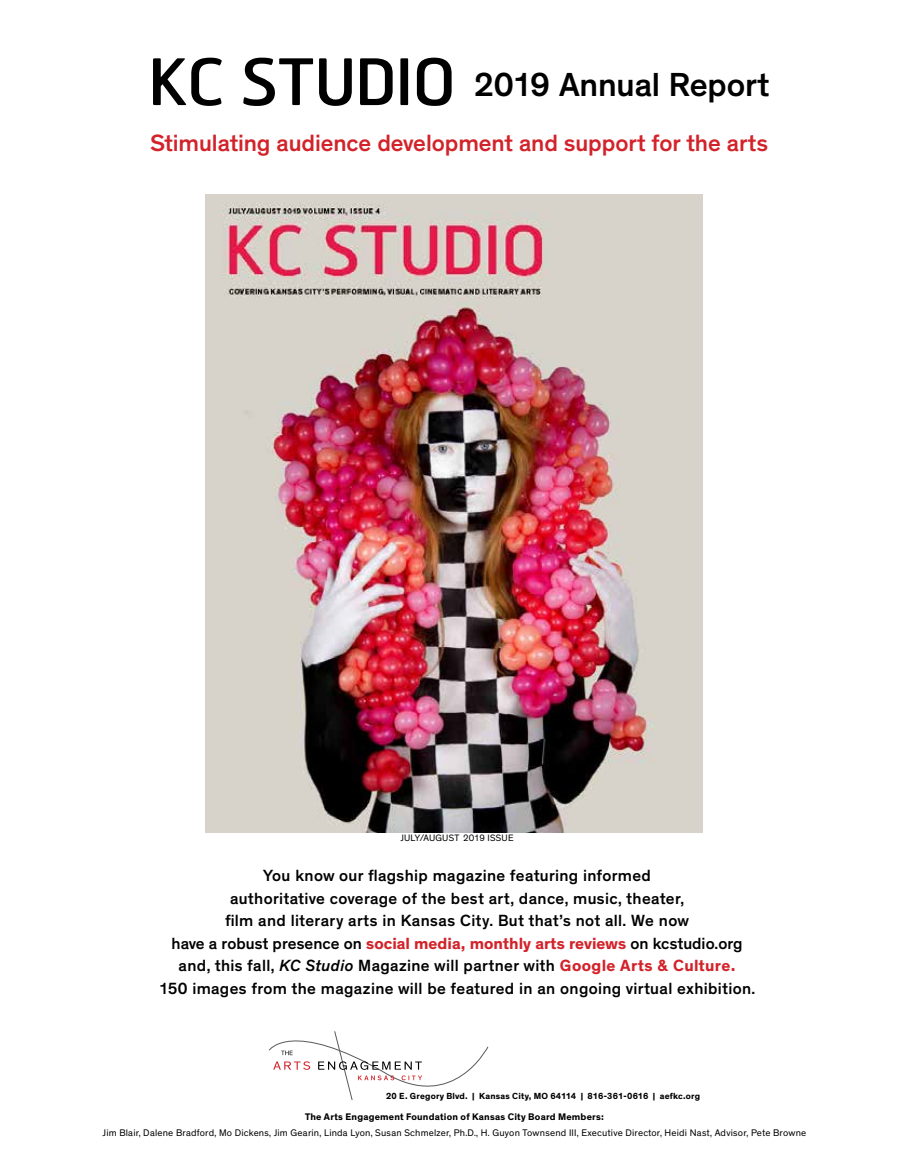
<style>
.page{position:relative;width:905px;height:1161px;background:#fff}
.page>*{position:absolute;margin:0;border:0;box-sizing:border-box;transform-origin:0 0}
.t1{font:500 33.9px "Theinhardt";letter-spacing:-.005em;color:#000}
.t2{font:500 24px "Theinhardt";letter-spacing:-.005em;color:#d2232a}
.t3{font:500 16.5px/22.5px "Theinhardt";letter-spacing:.02em;color:#000;text-align:center}
.t4{font:9.75px "Theinhardt";letter-spacing:.02em;color:#000}
.t5{font:700 9.75px "Theinhardt";letter-spacing:.02em;color:#000}
.t6{font:9.45px "Theinhardt";letter-spacing:.01em;color:#000}
.t7{font:700 9px "Theinhardt";letter-spacing:.02em;color:#000}
.s1{font-family:"Hermes";font-weight:400;font-size:63.9px}
.s2{font-size:9.75px}
.s3{font-weight:700;color:#d2232a}
.s4{font-style:italic}
</style>
<div class="page">
<svg style="left:269px;top:1031px;width:219px;height:69px"></svg>
<img style="left:206px;top:195px;width:497px;height:637px">
<h1 class="t1" style="left:148px;top:64px;width:623px"><span class="s1">KC STUDIO</span> 2019 Annual Report</h1>
<h2 class="t2" style="left:150px;top:128px;width:619px">Stimulating audience development and support for the arts</h2>
<p class="t6" style="left:400px;top:833px;width:97px">JULY<span class="s2">/</span>AUGUST 2019 ISSU</p>
<p class="t6" style="left:508px;top:833px;width:7px">E</p>
<p class="t3" style="left:159px;top:865px;width:598px">You know our flagship magazine featuring informed<br>authoritative coverage of the best art, dance, music, theater,<br>film and literary arts in Kansas City. But that’s not all. We now<br>have a robust presence on <span class="s3">social media, monthly arts reviews</span> on kcstudio.org and, this fall, <span class="s4">KC Studio</span> Magazine will partner with <span class="s3">Google Arts &amp; Culture.<br></span>150 images from the magazine will be featured in an ongoing virtual exhibition.</p>
<p class="t7" style="left:386px;top:1090px;width:315px">20 E. Gregory Blvd. | Kansas City, MO 64114 | 816-361-0616 | aefkc.org</p>
<p class="t5" style="left:305px;top:1111px;width:300px">The Arts Engagement Foundation of Kansas City Board Members:</p>
<p class="t4" style="left:103px;top:1127px;width:705px">Jim Blair, Dalene Bradford, Mo Dickens, Jim Gearin, Linda Lyon, Susan Schmelzer, Ph.D., H. Guyon Townsend III, Executive Director, Heidi Nast, Advisor, Pete Browne</p>
</div>
